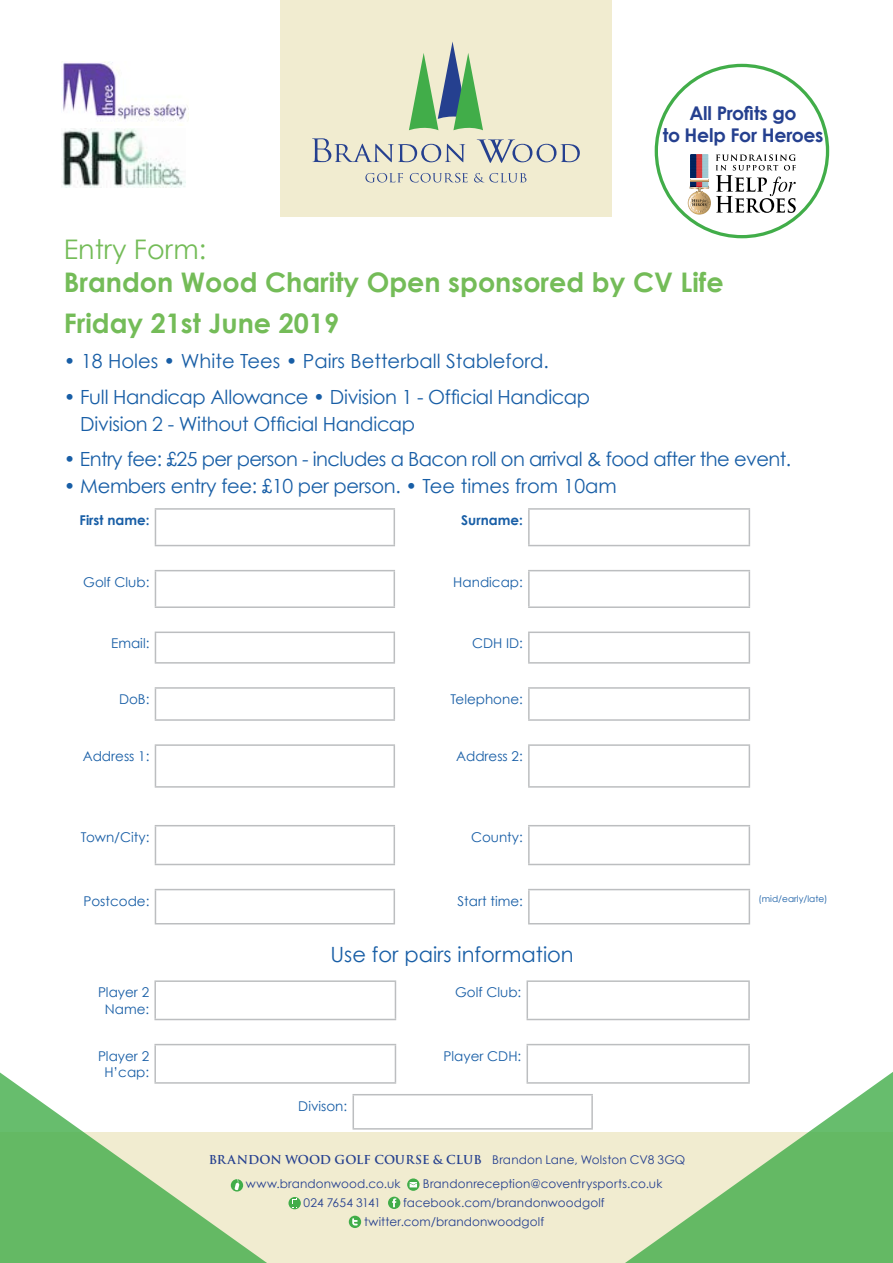
<style>
.page{position:relative;width:893px;height:1263px;background:#fff}
.page>*{position:absolute;margin:0;border:0;box-sizing:border-box;transform-origin:0 0}
.t1{font:700 27px/41px "Century Gothic";color:#74bc58}
.t2{font:27px "Century Gothic";color:#74bc58}
.t3{font:21px "Century Gothic";color:#185ea6}
.t4{font:19.5px/27px "Century Gothic";letter-spacing:-.02em;color:#185ea6}
.t5{font:19.5px "Century Gothic";color:#185ea6}
.t6{font:700 18.9px/22.2px "Century Gothic";letter-spacing:-.015em;color:#25408f;text-align:center}
.t7{font:13.5px/16.2px "Century Gothic";color:#185ea6;text-align:center}
.t8{font:700 13.5px "Century Gothic";color:#185ea6}
.t9{font:12px/18.5px "Century Gothic";letter-spacing:.01em;color:#25408f}
.t10{font:700 12px "Trajan Pro";letter-spacing:.005em;color:#25408f}
.t11{font:12px "Century Gothic";letter-spacing:-.025em;color:#25408f}
.t12{font:9px "Century Gothic";color:#185ea6}
.s1{font-family:"Century Gothic";font-weight:400}
</style>
<div class="page">
<div style="left:281px;top:0;width:331px;height:217px;background:#f1ecd0"></div>
<svg style="left:312px;top:138px;width:153px;height:24px"></svg>
<svg style="left:477px;top:139px;width:103px;height:24px"></svg>
<svg style="left:409px;top:41px;width:74px;height:89px"></svg>
<svg style="left:365px;top:173px;width:38px;height:9px"></svg>
<svg style="left:410px;top:173px;width:58px;height:9px"></svg>
<svg style="left:474px;top:173px;width:52px;height:9px"></svg>
<div style="left:0;top:1132px;width:893px;height:131px;background:#f1ecd0"></div>
<svg style="left:625px;top:1072px;width:268px;height:191px"></svg>
<svg style="left:388px;top:1197px;width:12px;height:12px"></svg>
<svg style="left:392px;top:1198px;width:4px;height:9px"></svg>
<svg style="left:349px;top:1216px;width:12px;height:12px"></svg>
<svg style="left:352px;top:1218px;width:6px;height:7px"></svg>
<svg style="left:407px;top:1178px;width:12px;height:13px"></svg>
<svg style="left:410px;top:1182px;width:7px;height:5px"></svg>
<svg style="left:288px;top:1197px;width:13px;height:12px"></svg>
<svg style="left:293px;top:1198px;width:4px;height:10px"></svg>
<svg style="left:0;top:1072px;width:267px;height:191px"></svg>
<div style="left:688px;top:192px;width:23px;height:22px;border:1px solid #bc9b6a;border-radius:50%"></div>
<svg style="left:688px;top:154px;width:22px;height:60px"></svg>
<svg style="left:716px;top:154px;width:80px;height:59px"></svg>
<img style="left:63px;top:62px;width:126px;height:64px">
<img style="left:62px;top:128px;width:124px;height:59px">
<hr style="left:154px;top:980px;width:242px;height:2px;background:#bcbec0">
<hr style="left:154px;top:982px;width:2px;height:37px;background:#bcbec0">
<hr style="left:395px;top:982px;width:1px;height:37px;background:#bcbec0">
<hr style="left:154px;top:1019px;width:242px;height:1px;background:#bcbec0">
<hr style="left:154px;top:1044px;width:242px;height:1px;background:#bcbec0">
<hr style="left:154px;top:1045px;width:2px;height:37px;background:#bcbec0">
<hr style="left:395px;top:1045px;width:1px;height:37px;background:#bcbec0">
<hr style="left:154px;top:1082px;width:242px;height:2px;background:#bcbec0">
<hr style="left:526px;top:980px;width:224px;height:2px;background:#bcbec0">
<hr style="left:526px;top:982px;width:2px;height:37px;background:#bcbec0">
<hr style="left:748px;top:982px;width:2px;height:37px;background:#bcbec0">
<hr style="left:526px;top:1019px;width:224px;height:1px;background:#bcbec0">
<hr style="left:526px;top:1044px;width:224px;height:1px;background:#bcbec0">
<hr style="left:526px;top:1045px;width:2px;height:37px;background:#bcbec0">
<hr style="left:748px;top:1045px;width:2px;height:37px;background:#bcbec0">
<hr style="left:526px;top:1082px;width:224px;height:2px;background:#bcbec0">
<hr style="left:155px;top:508px;width:240px;height:2px;background:#bcbec0">
<hr style="left:155px;top:510px;width:1px;height:35px;background:#bcbec0">
<hr style="left:394px;top:510px;width:1px;height:35px;background:#bcbec0">
<hr style="left:155px;top:545px;width:240px;height:1px;background:#bcbec0">
<hr style="left:528px;top:508px;width:222px;height:2px;background:#bcbec0">
<hr style="left:528px;top:510px;width:2px;height:35px;background:#bcbec0">
<hr style="left:749px;top:510px;width:1px;height:35px;background:#bcbec0">
<hr style="left:528px;top:545px;width:222px;height:1px;background:#bcbec0">
<hr style="left:155px;top:570px;width:240px;height:1px;background:#bcbec0">
<hr style="left:155px;top:571px;width:1px;height:35px;background:#bcbec0">
<hr style="left:394px;top:571px;width:1px;height:35px;background:#bcbec0">
<hr style="left:155px;top:606px;width:240px;height:2px;background:#bcbec0">
<hr style="left:528px;top:570px;width:222px;height:1px;background:#bcbec0">
<hr style="left:528px;top:571px;width:2px;height:35px;background:#bcbec0">
<hr style="left:749px;top:571px;width:1px;height:35px;background:#bcbec0">
<hr style="left:528px;top:606px;width:222px;height:2px;background:#bcbec0">
<hr style="left:155px;top:631px;width:240px;height:2px;background:#bcbec0">
<svg style="left:155px;top:633px;width:1px;height:29px"></svg>
<svg style="left:394px;top:633px;width:1px;height:29px"></svg>
<hr style="left:155px;top:662px;width:240px;height:2px;background:#bcbec0">
<hr style="left:528px;top:631px;width:222px;height:2px;background:#bcbec0">
<hr style="left:528px;top:633px;width:2px;height:29px;background:#bcbec0">
<svg style="left:749px;top:633px;width:1px;height:29px"></svg>
<hr style="left:528px;top:662px;width:222px;height:2px;background:#bcbec0">
<hr style="left:155px;top:687px;width:240px;height:2px;background:#bcbec0">
<hr style="left:155px;top:689px;width:1px;height:30px;background:#bcbec0">
<hr style="left:394px;top:689px;width:1px;height:30px;background:#bcbec0">
<hr style="left:155px;top:719px;width:240px;height:2px;background:#bcbec0">
<hr style="left:528px;top:687px;width:222px;height:2px;background:#bcbec0">
<hr style="left:528px;top:689px;width:2px;height:30px;background:#bcbec0">
<hr style="left:749px;top:689px;width:1px;height:30px;background:#bcbec0">
<hr style="left:528px;top:719px;width:222px;height:2px;background:#bcbec0">
<hr style="left:155px;top:744px;width:240px;height:2px;background:#bcbec0">
<hr style="left:155px;top:746px;width:1px;height:40px;background:#bcbec0">
<hr style="left:394px;top:746px;width:1px;height:40px;background:#bcbec0">
<hr style="left:155px;top:786px;width:240px;height:2px;background:#bcbec0">
<hr style="left:528px;top:744px;width:222px;height:2px;background:#bcbec0">
<hr style="left:528px;top:746px;width:2px;height:40px;background:#bcbec0">
<hr style="left:749px;top:746px;width:1px;height:40px;background:#bcbec0">
<hr style="left:528px;top:786px;width:222px;height:2px;background:#bcbec0">
<hr style="left:155px;top:825px;width:240px;height:1px;background:#bcbec0">
<hr style="left:155px;top:826px;width:1px;height:38px;background:#bcbec0">
<hr style="left:394px;top:826px;width:1px;height:38px;background:#bcbec0">
<hr style="left:155px;top:864px;width:240px;height:1px;background:#bcbec0">
<hr style="left:528px;top:825px;width:222px;height:1px;background:#bcbec0">
<hr style="left:528px;top:826px;width:2px;height:38px;background:#bcbec0">
<hr style="left:749px;top:826px;width:1px;height:38px;background:#bcbec0">
<hr style="left:528px;top:864px;width:222px;height:1px;background:#bcbec0">
<hr style="left:155px;top:889px;width:240px;height:1px;background:#bcbec0">
<hr style="left:155px;top:890px;width:1px;height:33px;background:#bcbec0">
<hr style="left:394px;top:890px;width:1px;height:33px;background:#bcbec0">
<hr style="left:155px;top:923px;width:240px;height:1px;background:#bcbec0">
<hr style="left:528px;top:889px;width:222px;height:1px;background:#bcbec0">
<hr style="left:528px;top:890px;width:2px;height:33px;background:#bcbec0">
<hr style="left:749px;top:890px;width:1px;height:33px;background:#bcbec0">
<hr style="left:528px;top:923px;width:222px;height:1px;background:#bcbec0">
<hr style="left:353px;top:1094px;width:240px;height:1px;background:#bcbec0">
<hr style="left:353px;top:1095px;width:1px;height:33px;background:#bcbec0">
<hr style="left:591px;top:1095px;width:2px;height:33px;background:#bcbec0">
<hr style="left:353px;top:1128px;width:240px;height:1px;background:#bcbec0">
<p class="t6" style="left:663px;top:101px;width:162px">All Profits go<br>to Help For Heroes</p>
<h1 class="t2" style="left:64px;top:233px;width:144px">Entry Form:</h1>
<h1 class="t1" style="left:64px;top:261px;width:661px">Brandon Wood Charity Open sponsored by CV Life<br>Friday 21st June 2019</h1>
<p class="t5" style="left:64px;top:349px;width:487px">• 18 Holes • White Tees • Pairs Betterball Stableford.</p>
<p class="t4" style="left:80px;top:383px;width:511px;text-indent:-16px">• Full Handicap Allowance • Division 1 - Official Handicap<br>Division 2 - Without Official Handicap</p>
<p class="t4" style="left:64px;top:445px;width:729px">• Entry fee: £25 per person - includes a Bacon roll on arrival &amp; food after the event.</p>
<p class="t4" style="left:64px;top:472px;width:554px">• Members entry fee: £10 per person. • Tee times from 10am</p>
<p class="t8" style="left:80px;top:512px;width:71px">First name:</p>
<p class="t8" style="left:461px;top:512px;width:63px">Surname:</p>
<p class="t7" style="left:83px;top:574px;width:68px">Golf Club:</p>
<p class="t7" style="left:453px;top:574px;width:71px">Handicap:</p>
<p class="t7" style="left:111px;top:635px;width:40px">Email:</p>
<p class="t7" style="left:472px;top:635px;width:52px">CDH ID:</p>
<p class="t7" style="left:119px;top:691px;width:32px">DoB:</p>
<p class="t7" style="left:450px;top:691px;width:74px">Telephone:</p>
<p class="t7" style="left:83px;top:748px;width:68px">Address 1:</p>
<p class="t7" style="left:456px;top:748px;width:68px">Address 2:</p>
<p class="t7" style="left:81px;top:829px;width:70px">Town/City:</p>
<p class="t7" style="left:471px;top:829px;width:53px">County:</p>
<p class="t7" style="left:83px;top:892px;width:67px">Postcode:</p>
<p class="t7" style="left:457px;top:892px;width:67px">Start time:</p>
<p class="t12" style="left:758px;top:893px;width:71px">(mid/early/late)</p>
<p class="t3" style="left:331px;top:941px;width:245px">Use for pairs information</p>
<p class="t7" style="left:98px;top:984px;width:53px">Player 2<br>Name:</p>
<p class="t7" style="left:455px;top:984px;width:68px">Golf Club:</p>
<p class="t7" style="left:98px;top:1047px;width:53px">Player 2<br>H’cap:</p>
<p class="t7" style="left:444px;top:1047px;width:79px">Player CDH:</p>
<p class="t7" style="left:298px;top:1098px;width:50px">Divison:</p>
<p class="t10" style="left:209px;top:1152px;width:478px">BRANDON WOOD GOLF COURSE &amp; CLUB <span class="s1">Brandon Lane, Wolston CV8 3GQ</span></p>
<p class="t9" style="left:246px;top:1175px;width:156px">www.brandonwood.co.uk</p>
<p class="t9" style="left:423px;top:1175px;width:241px">Brandonreception@coventrysports.co.uk</p>
<p class="t11" style="left:304px;top:1195px;width:79px">024 7654 3141</p>
<p class="t9" style="left:364px;top:1193px;width:242px;text-indent:39px">facebook.com/brandonwoodgolf twitter.com/brandonwoodgolf</p>
</div>
